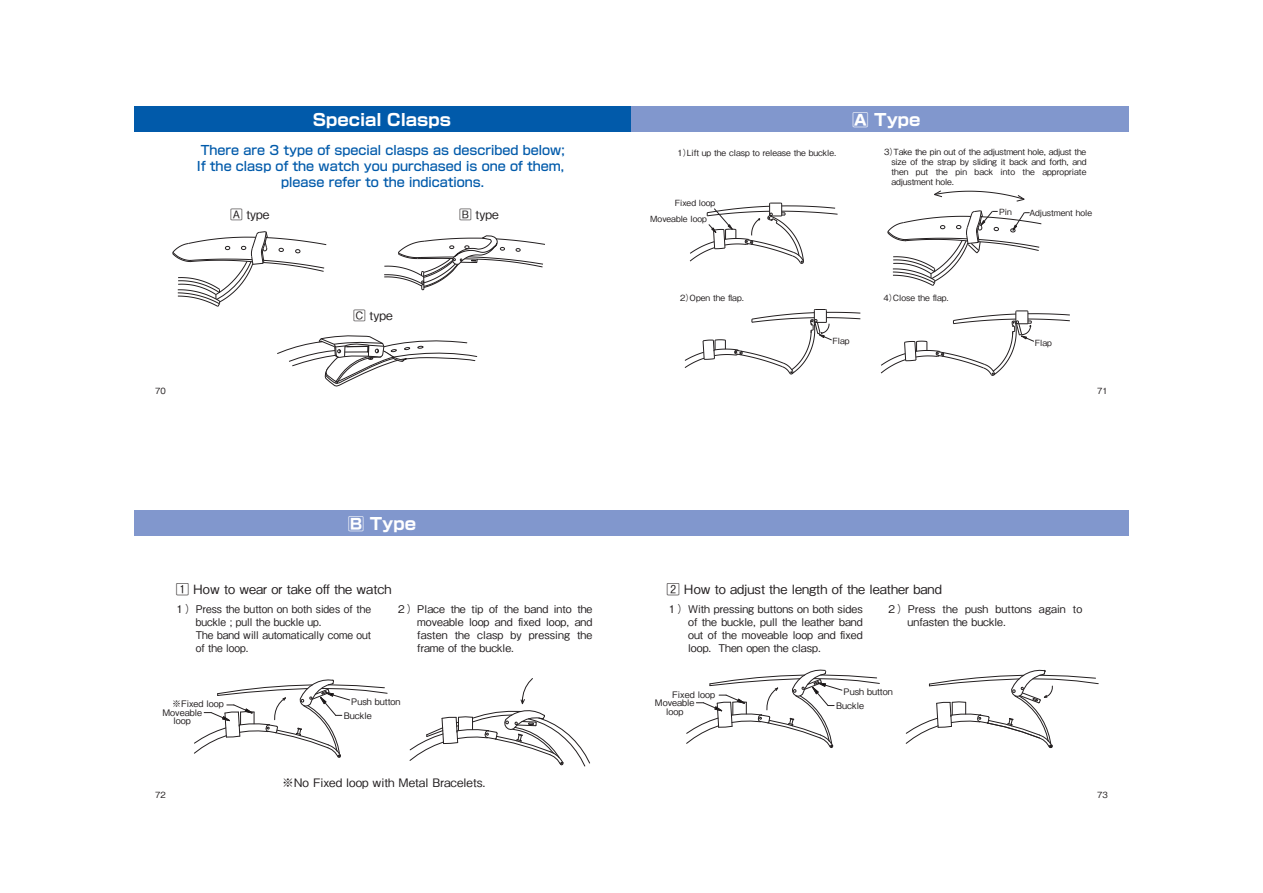
<style>
.page{position:relative;width:1263px;height:893px;background:#fff}
.page>*{position:absolute;margin:0;border:0;box-sizing:border-box;transform-origin:0 0}
.t1{font:700 16.5px "Shin Go Pro";color:#fff}
.t2{font:500 12.75px/15.8px "Shin Go Pro";color:#015aaa;text-align:center}
.t3{font:500 12.75px "Gothic BBB Pro";color:#231f20}
.t4{font:500 12px "Gothic BBB Pro";color:#231f20}
.t5{font:500 11.7px "Gothic BBB Pro";color:#231f20}
.t6{font:500 10.65px/12.8px "Gothic BBB Pro";color:#231f20;text-align:justify}
.t7{font:500 10.65px "Gothic BBB Pro";color:#231f20;scale:.96 1}
.t8{font:500 9px "Gothic BBB Pro";color:#231f20}
.t9{font:500 8.55px/10.2px "Gothic BBB Pro";color:#231f20}
</style>
<div class="page">
<div style="left:631px;top:510px;width:498px;height:26px;background:#8197cd"></div>
<svg style="left:686px;top:670px;width:194px;height:78px"></svg>
<svg style="left:905px;top:670px;width:194px;height:78px"></svg>
<div style="left:134px;top:510px;width:497px;height:26px;background:#8197cd"></div>
<svg style="left:194px;top:679px;width:194px;height:79px"></svg>
<svg style="left:520px;top:678px;width:13px;height:26px"></svg>
<svg style="left:409px;top:710px;width:181px;height:57px"></svg>
<div style="left:631px;top:106px;width:498px;height:26px;background:#8197cd"></div>
<svg style="left:689px;top:203px;width:149px;height:61px"></svg>
<svg style="left:684px;top:309px;width:177px;height:65px"></svg>
<svg style="left:880px;top:310px;width:190px;height:66px"></svg>
<svg style="left:934px;top:190px;width:91px;height:12px"></svg>
<svg style="left:887px;top:210px;width:155px;height:76px"></svg>
<div style="left:134px;top:106px;width:497px;height:26px;background:#015aaa"></div>
<svg style="left:172px;top:231px;width:155px;height:76px"></svg>
<svg style="left:384px;top:235px;width:161px;height:55px"></svg>
<svg style="left:277px;top:335px;width:200px;height:52px"></svg>
<h1 class="t1" style="left:313px;top:106px;width:140px">Special Clasps</h1>
<h1 class="t1" style="left:852px;top:106px;width:70px">A Type</h1>
<p class="t2" style="left:197px;top:141px;width:369px">There are 3 type of special clasps as described below;<br>If the clasp of the watch you purchased is one of them, please refer to the indications.</p>
<p class="t4" style="left:230px;top:205px;width:41px">A type</p>
<p class="t4" style="left:460px;top:205px;width:41px">B type</p>
<p class="t9" style="left:891px;top:145px;width:197px;text-align:justify;text-indent:-7px">3）Take the pin out of the adjustment hole, adjust the size of the strap by sliding it back and forth, and then put the pin back into the appropriate adjustment hole.</p>
<p class="t9" style="left:999px;top:205px;width:14px">Pin</p>
<p class="t9" style="left:1029px;top:206px;width:64px">Adjustment hole</p>
<p class="t9" style="left:677px;top:146px;width:160px">1）Lift up the clasp to release the buckle.</p>
<p class="t9" style="left:650px;top:193px;width:67px;line-height:16.6px;text-indent:25px">Fixed loop<br>Moveable loop</p>
<p class="t4" style="left:354px;top:306px;width:41px">C type</p>
<p class="t9" style="left:680px;top:292px;width:65px">2）Open the flap.</p>
<p class="t9" style="left:832px;top:335px;width:19px">Flap</p>
<p class="t9" style="left:883px;top:292px;width:67px">4）Close the flap.</p>
<p class="t9" style="left:1035px;top:336px;width:19px">Flap</p>
<p class="t9" style="left:155px;top:385px;width:12px">70</p>
<p class="t9" style="left:1097px;top:385px;width:12px">71</p>
<h1 class="t1" style="left:348px;top:510px;width:70px">B Type</h1>
<p class="t3" style="left:176px;top:579px;width:217px">1 How to wear or take off the watch</p>
<p class="t3" style="left:323px;top:579px;width:9px">f</p>
<p class="t3" style="left:667px;top:579px;width:276px">2 How to adjust the length of the leather band</p>
<p class="t6" style="left:175px;top:602px;width:198px">１）Press the button on both sides of the</p>
<p class="t7" style="left:196px;top:614px;width:132px">buckle ; pull the buckle up.</p>
<p class="t6" style="left:175px;top:627px;width:198px">　　The band will automatically come out</p>
<p class="t7" style="left:196px;top:639px;width:56px">of the loop.</p>
<p class="t6" style="left:417px;top:602px;width:177px;text-indent:-21px">２）Place the tip of the band into the moveable loop and fixed loop, and fasten the clasp by pressing the frame of the buckle.</p>
<p class="t6" style="left:688px;top:602px;width:176px;text-indent:-21px">１）With pressing buttons on both sides of the buckle, pull the leather band out of the moveable loop and fixed loop. Then open the clasp.</p>
<p class="t6" style="left:908px;top:602px;width:176px;text-indent:-21px">２）Press the push buttons again to unfasten the buckle.</p>
<p class="t8" style="left:172px;top:697px;width:53px">※Fixed loop</p>
<p class="t8" style="left:162px;top:705px;width:41px">Moveable</p>
<p class="t8" style="left:174px;top:714px;width:19px">loop</p>
<p class="t8" style="left:351px;top:694px;width:51px">Push button</p>
<p class="t8" style="left:344px;top:708px;width:29px">Buckle</p>
<p class="t8" style="left:672px;top:687px;width:44px">Fixed loop</p>
<p class="t8" style="left:655px;top:695px;width:41px">Moveable</p>
<p class="t8" style="left:666px;top:704px;width:19px">loop</p>
<p class="t8" style="left:843px;top:684px;width:51px">Push button</p>
<p class="t8" style="left:836px;top:698px;width:29px">Buckle</p>
<p class="t5" style="left:282px;top:774px;width:205px">※No Fixed loop with Metal Bracelets.</p>
<p class="t9" style="left:155px;top:789px;width:12px">72</p>
<p class="t9" style="left:1097px;top:789px;width:12px">73</p>
</div>
